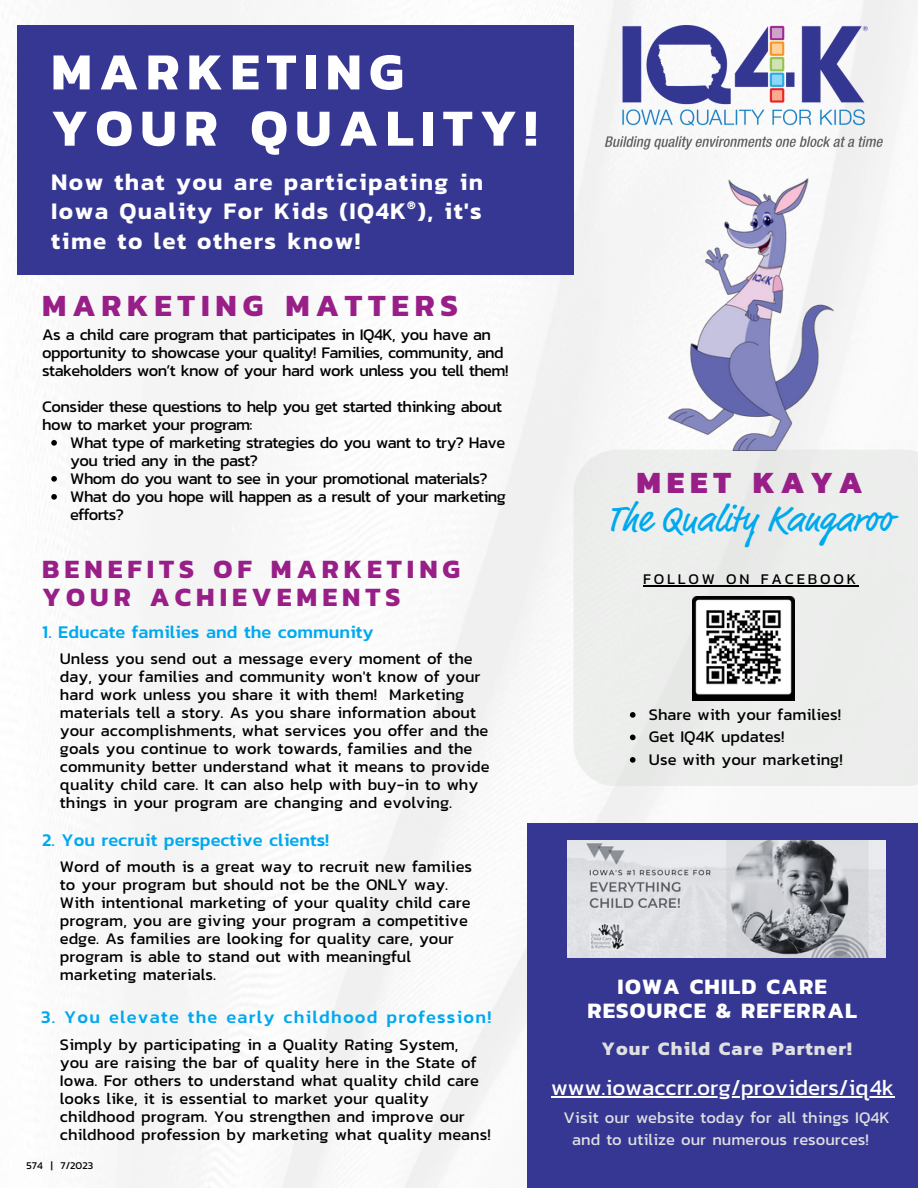
<style>
.page{position:relative;width:918px;height:1188px;background:#fff}
.page>*{position:absolute;margin:0;border:0;box-sizing:border-box;transform-origin:0 0}
.t1{font:700 52.8px/56.2px "Kanit";letter-spacing:.14em;color:#fff}
.t2{font:37.5px "Market";color:#00a9ee}
.t3{font:700 31.35px "Kanit";letter-spacing:.185em;color:#981f87}
.t4{font:800 31.35px "Kanit";letter-spacing:.185em;color:#981f87}
.t5{font:700 26.85px/28.2px "Kanit";letter-spacing:.185em;color:#981f87}
.t6{font:600 24.15px/29.2px "Kanit";letter-spacing:.055em;color:#fff;text-align:justify}
.t7{font:22.5px "Kanit";color:#fff}
.t8{font:700 22.35px "Kanit";letter-spacing:.055em;color:#fff}
.t9{font:700 19.35px "Kanit";letter-spacing:.055em;color:#dfe0e2}
.t10{font:500 18.15px "Kanit";color:#00a9ee}
.t11{font:500 18.15px "Kanit";letter-spacing:.065em;color:#00a9ee}
.t12{font:16.5px/18px "Kanit";color:#000}
.t13{font:16.5px/18px "Kanit";letter-spacing:-.035em;color:#000}
.t14{font:16.5px/22.5px "Kanit";color:#dfe0e2}
.t15{font:15.15px "Kanit";letter-spacing:.185em;color:#000}
.t16{font:700 12px "Kanit";color:#fff}
.t17{font:10.5px "Kanit";color:#000}
</style>
<div class="page">
<img style="left:17px;top:0;width:901px;height:1188px">
<div style="left:18px;top:26px;width:555px;height:249px;background:#353792"></div>
<div style="left:573px;top:450px;width:345px;height:336px;background:#ecedec"></div>
<div style="left:527px;top:823px;width:391px;height:365px;background:#353792"></div>
<img style="left:669px;top:179px;width:164px;height:271px">
<img style="left:605px;top:26px;width:278px;height:124px">
<img style="left:568px;top:841px;width:317px;height:117px">
<img style="left:693px;top:597px;width:101px;height:103px">
<svg style="left:51px;top:440px;width:6px;height:6px"></svg>
<svg style="left:51px;top:476px;width:6px;height:6px"></svg>
<svg style="left:51px;top:494px;width:6px;height:6px"></svg>
<hr style="left:643px;top:586px;width:216px;height:1px;background:#000">
<svg style="left:630px;top:712px;width:6px;height:6px"></svg>
<svg style="left:630px;top:735px;width:6px;height:5px"></svg>
<svg style="left:630px;top:757px;width:6px;height:6px"></svg>
<hr style="left:551px;top:1096px;width:343px;height:1px;background:#fff">
<p class="t1" style="left:51px;top:43px;width:488px">MARKETING<br>YOUR QUALITY!</p>
<p class="t6" style="left:51px;top:167px;width:434px">Now that you are participating in Iowa Quality For Kids (IQ4K ), it's time to let others know!</p>
<p class="t16" style="left:407px;top:195px;width:10px">®</p>
<p class="t3" style="left:42px;top:281px;width:417px">MARKETING MATTERS</p>
<p class="t13" style="left:42px;top:325px;width:468px">As a child care program that participates in IQ4K, you have an opportunity to showcase your quality! Families, community, and stakeholders won’t know of your hard work unless you tell them!</p>
<p class="t13" style="left:42px;top:397px;width:461px">Consider these questions to help you get started thinking about how to market your program:</p>
<p class="t13" style="left:70px;top:433px;width:437px">What type of marketing strategies do you want to try? Have you tried any in the past?</p>
<p class="t13" style="left:70px;top:469px;width:419px">Whom do you want to see in your promotional materials?</p>
<p class="t13" style="left:70px;top:487px;width:437px">What do you hope will happen as a result of your marketing efforts?</p>
<p class="t5" style="left:42px;top:555px;width:419px">BENEFITS OF MARKETING<br>YOUR ACHIEVEMENTS</p>
<p class="t10" style="left:42px;top:618px;width:333px">1. Educate families and the community</p>
<p class="t12" style="left:60px;top:649px;width:431px">Unless you send out a message every moment of the day, your families and community won't know of your hard work unless you share it with them! Marketing materials tell a story. As you share information about your accomplishments, what services you offer and the goals you continue to work towards, families and the community better understand what it means to provide quality child care. It can also help with buy-in to why things in your program are changing and evolving.</p>
<p class="t10" style="left:42px;top:826px;width:288px">2. You recruit perspective clients!</p>
<p class="t12" style="left:60px;top:858px;width:414px">Word of mouth is a great way to recruit new families to your program but should not be the ONLY way.<br>With intentional marketing of your quality child care program, you are giving your program a competitive edge. As families are looking for quality care, your program is able to stand out with meaningful marketing materials.</p>
<p class="t11" style="left:41px;top:1003px;width:452px">3. You elevate the early childhood profession!</p>
<p class="t12" style="left:60px;top:1035px;width:432px">Simply by participating in a Quality Rating System, you are raising the bar of quality here in the State of Iowa. For others to understand what quality child care looks like, it is essential to market your quality childhood program. You strengthen and improve our childhood profession by marketing what quality means!</p>
<p class="t17" style="left:27px;top:1158px;width:68px">574 | 7/2023</p>
<p class="t4" style="left:637px;top:458px;width:228px">MEET KAYA</p>
<p class="t2" style="left:607px;top:502px;width:287px">The Quality Kangaroo</p>
<p class="t15" style="left:643px;top:568px;width:215px">FOLLOW ON FACEBOOK</p>
<p class="t12" style="left:649px;top:705px;width:194px">Share with your families!</p>
<p class="t12" style="left:649px;top:728px;width:137px">Get IQ4K updates!</p>
<p class="t12" style="left:649px;top:750px;width:195px">Use with your marketing!</p>
<p class="t8" style="left:618px;top:970px;width:211px">IOWA CHILD CARE</p>
<p class="t8" style="left:587px;top:993px;width:271px">RESOURCE &amp; REFERRAL</p>
<p class="t9" style="left:601px;top:1034px;width:252px">Your Child Care Partner!</p>
<p class="t7" style="left:551px;top:1070px;width:345px">www.iowaccrr.org/providers/iq4k</p>
<p class="t14" style="left:572px;top:1106px;width:319px;text-indent:-9px">Visit our website today for all things IQ4K and to utilize our numerous resources!</p>
</div>
